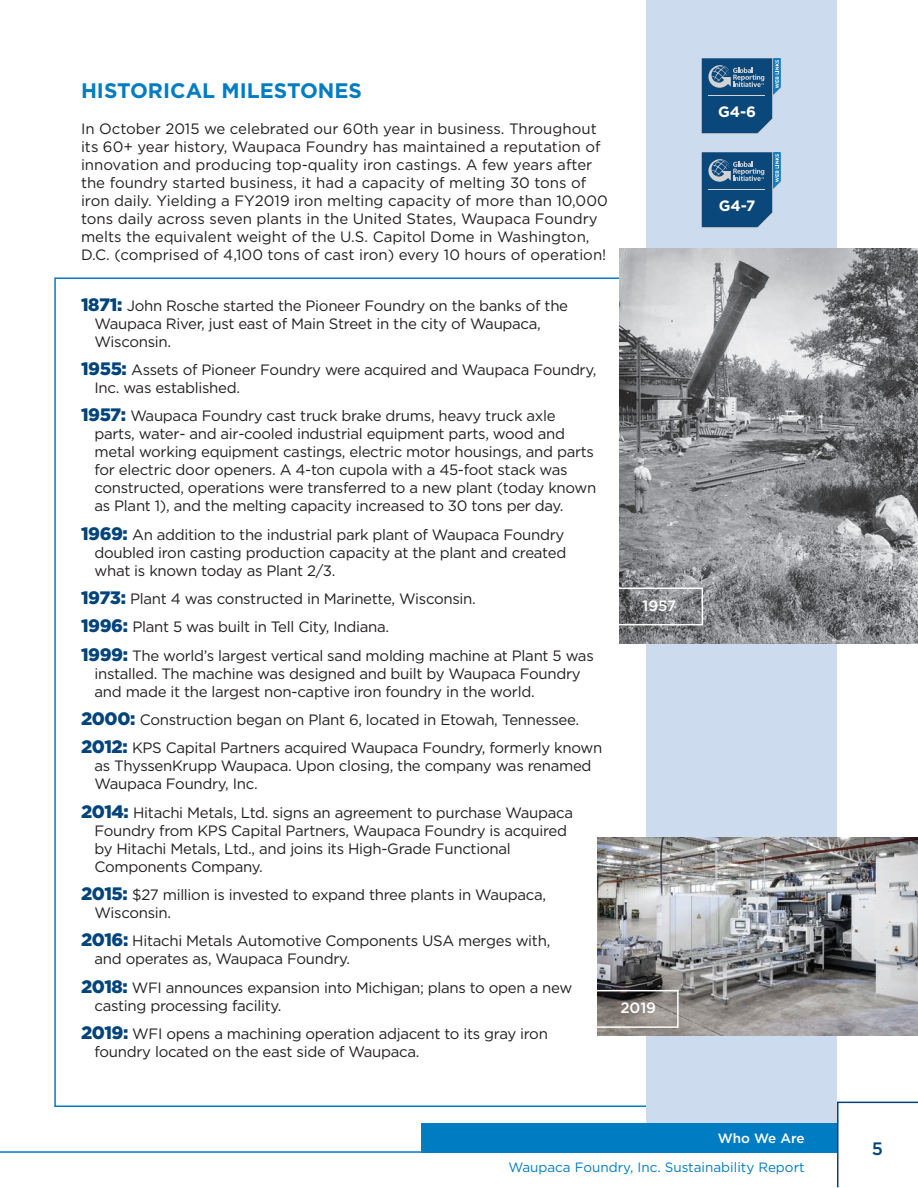
<style>
.page{position:relative;width:918px;height:1188px;background:#fff}
.page>*{position:absolute;margin:0;border:0;box-sizing:border-box;transform-origin:0 0}
.t1{font:700 21px "Gotham";color:#007cc2}
.t2{font:500 18px "Gotham";color:#00447b}
.t3{font:15px/18px "Gotham";letter-spacing:-.02em;color:#231f20}
.t4{font:15px/18px "Gotham";color:#231f20}
.t5{font:700 15px "Gotham";color:#fff}
.t6{font:500 15px "Gotham";color:#fff}
.t7{font:13.5px "Gotham";color:#007cc2}
.t8{font:500 13.5px "Gotham";color:#fff}
.s1{font-weight:900;font-size:18px;color:#00447b}
</style>
<div class="page">
<div style="left:646px;top:0;width:191px;height:1123px;background:#cddbef"></div>
<div style="left:422px;top:1123px;width:415px;height:30px;background:#007cc2"></div>
<img style="left:620px;top:248px;width:298px;height:396px">
<img style="left:597px;top:837px;width:321px;height:198px">
<svg style="left:837px;top:1101px;width:81px;height:87px"></svg>
<hr style="left:0;top:1151px;width:837px;height:2px;background:#007cc2">
<svg style="left:702px;top:152px;width:80px;height:76px;background:#326691"></svg>
<svg style="left:702px;top:58px;width:80px;height:76px;background:#326691"></svg>
<div style="left:594px;top:588px;width:109px;height:37px;border:2px solid #fff"></div>
<div style="left:585px;top:990px;width:94px;height:38px;border:2px solid #fff"></div>
<h1 class="t1" style="left:81px;top:79px;width:283px">HISTORICAL MILESTONES</h1>
<p class="t4" style="left:81px;top:120px;width:528px">In October 2015 we celebrated our 60th year in business. Throughout its 60+ year history, Waupaca Foundry has maintained a reputation of innovation and producing top-quality iron castings. A few years after the foundry started business, it had a capacity of melting 30 tons of iron daily. Yielding a FY2019 iron melting capacity of more than 10,000 tons daily across seven plants in the United States, Waupaca Foundry melts the equivalent weight of the U.S. Capitol Dome in Washington, D.C. (comprised of 4,100 tons of cast iron) every 10 hours of operation!</p>
<p class="t3" style="left:94px;top:296px;width:475px;text-indent:-13px"><span class="s1">1871:</span> John Rosche started the Pioneer Foundry on the banks of the<br>Waupaca River, just east of Main Street in the city of Waupaca,<br>Wisconsin.</p>
<p class="t3" style="left:95px;top:360px;width:503px;text-indent:-14px"><span class="s1">1955:</span> Assets of Pioneer Foundry were acquired and Waupaca Foundry,<br>Inc. was established.</p>
<p class="t3" style="left:94px;top:407px;width:503px;text-indent:-13px"><span class="s1">1957:</span> Waupaca Foundry cast truck brake drums, heavy truck axle parts, water- and air-cooled industrial equipment parts, wood and metal working equipment castings, electric motor housings, and parts for electric door openers. A 4-ton cupola with a 45-foot stack was constructed, operations were transferred to a new plant (today known as Plant 1), and the melting capacity increased to 30 tons per day.</p>
<p class="t3" style="left:95px;top:525px;width:473px;text-indent:-14px"><span class="s1">1969:</span> An addition to the industrial park plant of Waupaca Foundry doubled iron casting production capacity at the plant and created what is known today as Plant 2/3.</p>
<p class="t3" style="left:81px;top:584px;width:514px;line-height:28.3px"><span class="s1">1973:</span> Plant 4 was constructed in Marinette, Wisconsin.<br><span class="s1">1996:</span> Plant 5 was built in Tell City, Indiana.<br><span class="s1">1999:</span> The world’s largest vertical sand molding machine at Plant 5 was</p>
<p class="t3" style="left:95px;top:664px;width:488px">installed. The machine was designed and built by Waupaca Foundry and made it the largest non-captive iron foundry in the world.</p>
<p class="t3" style="left:81px;top:705px;width:523px;line-height:28.3px"><span class="s1">2000:</span> Construction began on Plant 6, located in Etowah, Tennessee.<br><span class="s1">2012:</span> KPS Capital Partners acquired Waupaca Foundry, formerly known</p>
<p class="t3" style="left:95px;top:757px;width:499px">as ThyssenKrupp Waupaca. Upon closing, the company was renamed<br>Waupaca Foundry, Inc.</p>
<p class="t3" style="left:95px;top:803px;width:480px;text-indent:-14px"><span class="s1">2014:</span> Hitachi Metals, Ltd. signs an agreement to purchase Waupaca Foundry from KPS Capital Partners, Waupaca Foundry is acquired by Hitachi Metals, Ltd., and joins its High-Grade Functional Components Company.</p>
<p class="t3" style="left:95px;top:886px;width:453px;text-indent:-14px"><span class="s1">2015:</span> $27 million is invested to expand three plants in Waupaca,<br>Wisconsin.</p>
<p class="t3" style="left:95px;top:932px;width:457px;text-indent:-14px"><span class="s1">2016:</span> Hitachi Metals Automotive Components USA merges with, and operates as, Waupaca Foundry.</p>
<p class="t3" style="left:95px;top:978px;width:479px;text-indent:-14px"><span class="s1">2018:</span> WFI announces expansion into Michigan; plans to open a new casting processing facility.</p>
<p class="t3" style="left:95px;top:1025px;width:455px;text-indent:-14px"><span class="s1">2019:</span> WFI opens a machining operation adjacent to its gray iron foundry located on the east side of Waupaca.</p>
<p class="t6" style="left:643px;top:597px;width:35px">1957</p>
<p class="t6" style="left:620px;top:999px;width:37px">2019</p>
<p class="t5" style="left:718px;top:103px;width:40px">G4-6</p>
<p class="t5" style="left:719px;top:197px;width:38px">G4-7</p>
<p class="t8" style="left:718px;top:1131px;width:88px">Who We Are</p>
<p class="t7" style="left:508px;top:1160px;width:298px">Waupaca Foundry, Inc. Sustainability Report</p>
<p class="t2" style="left:872px;top:1139px;width:13px">5</p>
</div>
